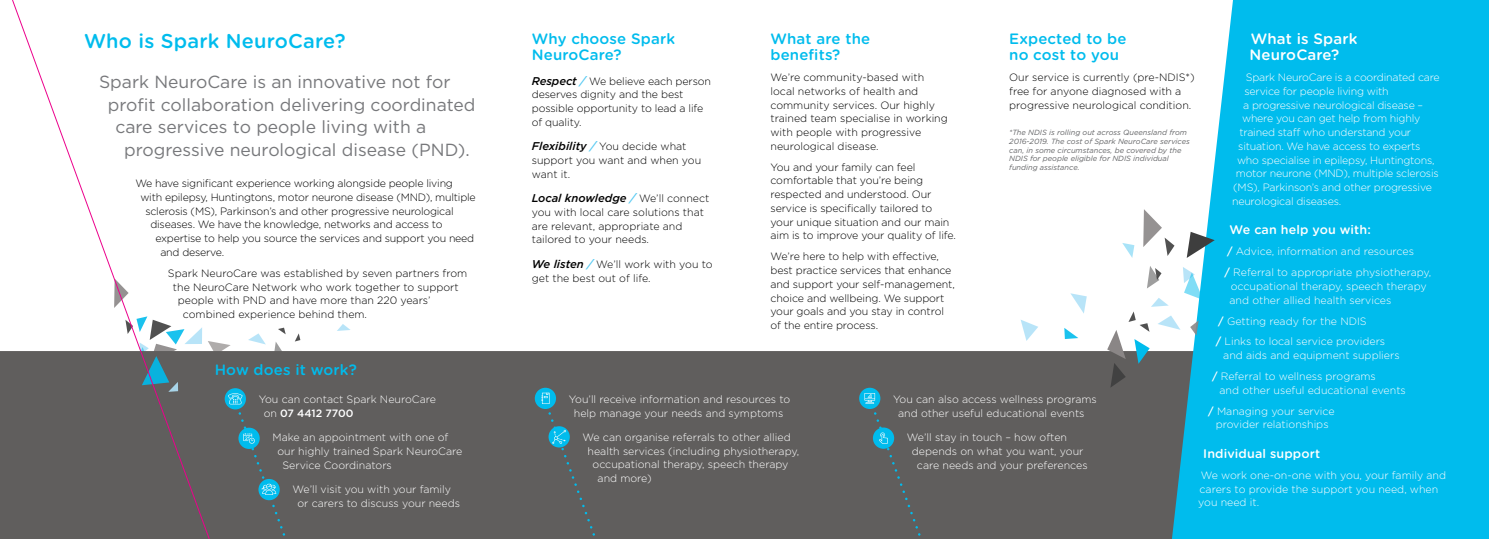
<style>
.page{position:relative;width:1489px;height:539px;background:#fff}
.page>*{position:absolute;margin:0;border:0;box-sizing:border-box;transform-origin:0 0}
.t1{font:500 20px "Gotham Rounded";letter-spacing:.01em;color:#00bced}
.t2{font:17.5px "Gotham";color:#77787b}
.t3{font:500 15px/16.2px "Gotham Rounded";letter-spacing:.01em;color:#00bced}
.t4{font:500 15px/16.2px "Gotham Rounded";letter-spacing:.01em;color:#fff}
.t5{font:500 12.5px "Gotham Rounded";letter-spacing:.01em;color:#fff}
.t6{font:italic 500 11.25px "Gotham";color:#000}
.t7{font:300 10.62px/13.8px "Gotham";letter-spacing:-.01em;color:#000}
.t8{font:300 10.62px/13.8px "Gotham";color:#fff}
.t9{font:300 10.62px "Gotham";letter-spacing:-.02em;color:#fff}
.t10{font:italic 7.5px/8.8px "Gotham";color:#636466}
.s1{font-weight:500}
.s2{font-weight:500;font-style:italic;font-size:11.25px}
.s3{font-weight:500;font-style:italic;font-size:11.25px;color:#58caf2}
.s4{color:#58caf2}
.s5{font-weight:300;font-style:normal;font-size:10.62px}
</style>
<div class="page">
<svg style="left:210px;top:341px;width:21px;height:10px"></svg>
<svg style="left:295px;top:333px;width:5px;height:8px"></svg>
<svg style="left:278px;top:327px;width:8px;height:7px"></svg>
<svg style="left:337px;top:324px;width:13px;height:7px"></svg>
<svg style="left:274px;top:342px;width:8px;height:9px"></svg>
<svg style="left:248px;top:333px;width:18px;height:11px"></svg>
<div style="left:0;top:351px;width:1171px;height:188px;background:#605e5d"></div>
<svg style="left:1064px;top:328px;width:14px;height:11px"></svg>
<svg style="left:1020px;top:320px;width:18px;height:21px"></svg>
<svg style="left:1070px;top:293px;width:16px;height:20px"></svg>
<svg style="left:1122px;top:243px;width:12px;height:15px"></svg>
<svg style="left:1171px;top:0;width:317px;height:539px;fill:#00bced"></svg>
<div style="left:225px;top:388px;width:21px;height:21px;background:#00bced;border-radius:50%"></div>
<svg style="left:228px;top:393px;width:75px;height:146px"></svg>
<svg style="left:534px;top:387px;width:22px;height:22px"></svg>
<svg style="left:541px;top:392px;width:71px;height:147px"></svg>
<svg style="left:859px;top:387px;width:21px;height:22px"></svg>
<svg style="left:864px;top:393px;width:74px;height:146px"></svg>
<svg style="left:1186px;top:232px;width:28px;height:26px"></svg>
<svg style="left:1107px;top:266px;width:96px;height:121px"></svg>
<svg style="left:1143px;top:209px;width:31px;height:47px"></svg>
<svg style="left:12px;top:0;width:198px;height:539px"></svg>
<h1 class="t1" style="left:84px;top:27px;width:263px">Who is Spark NeuroCare?</h1>
<h2 class="t2" style="left:99px;top:71px;width:353px">Spark NeuroCare is an innovative not for</h2>
<h2 class="t2" style="left:108px;top:93px;width:369px">profit collaboration delivering coordinated</h2>
<h2 class="t2" style="left:115px;top:116px;width:312px">care services to people living with a</h2>
<h2 class="t2" style="left:124px;top:138px;width:347px">progressive neurological disease (PND).</h2>
<p class="t7" style="left:135px;top:176px;width:319px">We have significant experience working alongside people living</p>
<p class="t7" style="left:140px;top:190px;width:337px">with epilepsy, Huntingtons, motor neurone disease (MND), multiple</p>
<p class="t7" style="left:145px;top:204px;width:310px">sclerosis (MS), Parkinson’s and other progressive neurological</p>
<p class="t7" style="left:150px;top:217px;width:293px">diseases. We have the knowledge, networks and access to</p>
<p class="t7" style="left:155px;top:231px;width:320px">expertise to help you source the services and support you need</p>
<p class="t7" style="left:160px;top:245px;width:65px">and deserve.</p>
<p class="t7" style="left:168px;top:266px;width:301px">Spark NeuroCare was established by seven partners from</p>
<p class="t7" style="left:173px;top:279px;width:287px">the NeuroCare Network who work together to support</p>
<p class="t7" style="left:178px;top:293px;width:254px">people with PND and have more than 220 years’</p>
<p class="t7" style="left:183px;top:307px;width:186px">combined experience behind them.</p>
<h3 class="t3" style="left:215px;top:361px;width:144px">How does it work?</h3>
<p class="t8" style="left:264px;top:392px;width:174px;text-indent:-5px">You can contact Spark NeuroCare on <span class="s1">07 4412 7700</span></p>
<p class="t8" style="left:272px;top:430px;width:177px">Make an appointment with one of</p>
<p class="t8" style="left:277px;top:444px;width:186px">our highly trained Spark NeuroCare</p>
<p class="t8" style="left:282px;top:457px;width:111px">Service Coordinators</p>
<p class="t8" style="left:297px;top:482px;width:164px;text-indent:-5px">We’ll visit you with your family or carers to discuss your needs</p>
<h3 class="t3" style="left:531px;top:30px;width:145px">Why choose Spark<br>NeuroCare?</h3>
<p class="t7" style="left:531px;top:74px;width:181px"><span class="s2">Respect</span> <span class="s3">/</span> We believe each person deserves dignity and the best possible opportunity to lead a life of quality.</p>
<p class="t7" style="left:531px;top:139px;width:171px"><span class="s2">Flexibility</span> <span class="s3">/</span> You decide what support you want and when you want it.</p>
<p class="t6" style="left:531px;top:191px;width:179px">Local knowledge <span class="s4">/</span> <span class="s5">We’ll connect</span></p>
<p class="t7" style="left:531px;top:205px;width:174px">you with local care solutions that are relevant, appropriate and tailored to your needs.</p>
<p class="t7" style="left:531px;top:257px;width:182px"><span class="s2">We listen</span> <span class="s3">/</span> We’ll work with you to get the best out of life.</p>
<h3 class="t3" style="left:770px;top:30px;width:101px">What are the benefits?</h3>
<p class="t7" style="left:770px;top:70px;width:179px">We’re community-based with local networks of health and community services. Our highly trained team specialise in working with people with progressive neurological disease.</p>
<p class="t7" style="left:770px;top:160px;width:187px">You and your family can feel comfortable that you’re being respected and understood. Our service is specifically tailored to your unique situation and our main aim is to improve your quality of life.</p>
<p class="t7" style="left:770px;top:249px;width:186px">We’re here to help with effective, best practice services that enhance and support your self-management, choice and wellbeing. We support your goals and you stay in control of the entire process.</p>
<h3 class="t3" style="left:1009px;top:30px;width:119px">Expected to be no cost to you</h3>
<p class="t7" style="left:1009px;top:70px;width:187px">Our service is currently (pre-NDIS*) free for anyone diagnosed with a progressive neurological condition.</p>
<p class="t10" style="left:1009px;top:128px;width:182px">*The NDIS is rolling out across Queensland from 2016-2019. The cost of Spark NeuroCare services can, in some circumstances, be covered by the NDIS for people eligible for NDIS individual funding assistance.</p>
<h3 class="t4" style="left:1249px;top:30px;width:109px">What is Spark<br>NeuroCare?</h3>
<p class="t9" style="left:1245px;top:70px;width:195px">Spark NeuroCare is a coordinated care</p>
<p class="t9" style="left:1244px;top:84px;width:146px">service for people living with</p>
<p class="t9" style="left:1243px;top:98px;width:181px">a progressive neurological disease –</p>
<p class="t9" style="left:1241px;top:112px;width:180px">where you can get help from highly</p>
<p class="t9" style="left:1239px;top:125px;width:173px">trained staff who understand your</p>
<p class="t9" style="left:1238px;top:139px;width:183px">situation. We have access to experts</p>
<p class="t9" style="left:1236px;top:153px;width:199px">who specialise in epilepsy, Huntingtons,</p>
<p class="t9" style="left:1235px;top:167px;width:204px">motor neurone (MND), multiple sclerosis</p>
<p class="t9" style="left:1233px;top:180px;width:200px">(MS), Parkinson’s and other progressive</p>
<p class="t9" style="left:1231px;top:194px;width:111px">neurological diseases.</p>
<p class="t5" style="left:1229px;top:221px;width:143px">We can help you with:</p>
<p class="t8" style="left:1224px;top:241px;width:208px;line-height:20.9px"><span class="s1">/</span> Advice, information and resources<br><span class="s1">/</span> Referral to appropriate physiotherapy,</p>
<p class="t8" style="left:1229px;top:279px;width:199px">occupational therapy, speech therapy and other allied health services</p>
<p class="t8" style="left:1215px;top:310px;width:171px;line-height:20.9px"><span class="s1">/</span> Getting ready for the NDIS<br><span class="s1">/</span> Links to local service providers</p>
<p class="t8" style="left:1211px;top:344px;width:189px;line-height:20.9px;text-indent:11px">and aids and equipment suppliers <span class="s1">/</span> Referral to wellness programs</p>
<p class="t8" style="left:1208px;top:379px;width:199px;line-height:20.9px;text-indent:11px">and other useful educational events <span class="s1">/</span> Managing your service</p>
<p class="t8" style="left:1215px;top:417px;width:114px">provider relationships</p>
<p class="t5" style="left:1203px;top:444px;width:118px">Individual support</p>
<p class="t8" style="left:1198px;top:467px;width:249px">We work one-on-one with you, your family and carers to provide the support you need, when you need it.</p>
<p class="t8" style="left:569px;top:392px;width:223px;text-align:center">You’ll receive information and resources to help manage your needs and symptoms</p>
<p class="t8" style="left:582px;top:430px;width:210px">We can organise referrals to other allied</p>
<p class="t8" style="left:587px;top:443px;width:213px">health services (including physiotherapy,</p>
<p class="t8" style="left:592px;top:457px;width:197px">occupational therapy, speech therapy</p>
<p class="t8" style="left:597px;top:471px;width:56px">and more)</p>
<p class="t8" style="left:898px;top:392px;width:200px;text-indent:-5px">You can also access wellness programs and other useful educational events</p>
<p class="t8" style="left:906px;top:430px;width:162px">We’ll stay in touch – how often</p>
<p class="t8" style="left:911px;top:444px;width:173px">depends on what you want, your</p>
<p class="t8" style="left:916px;top:457px;width:172px">care needs and your preferences</p>
</div>
